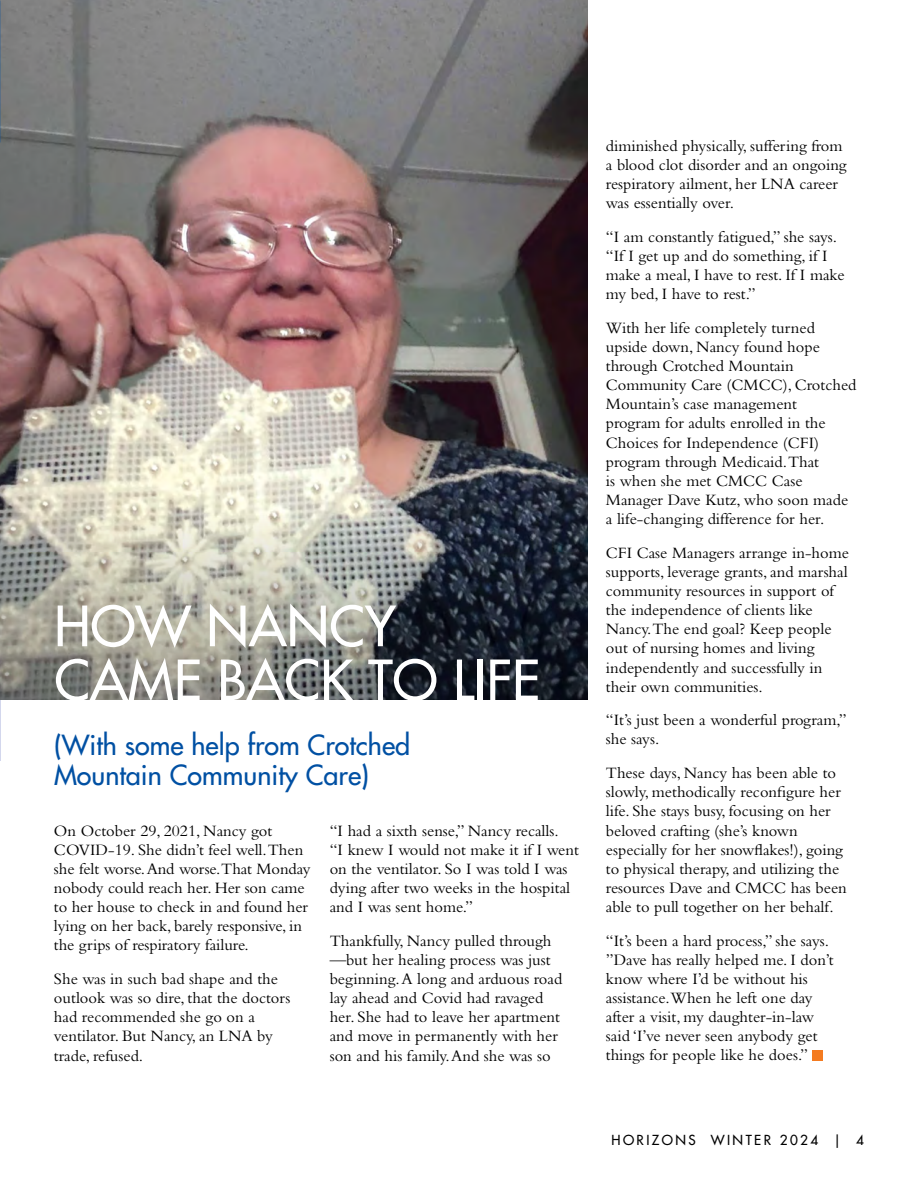
<style>
.page{position:relative;width:918px;height:1188px;background:#fff}
.page>*{position:absolute;margin:0;border:0;box-sizing:border-box;transform-origin:0 0}
.t1{font:54px/54px "Futura";color:#fff}
.t2{font:27px/30px "Futura";color:#0050a3}
.t3{font:16.5px/19px "Bembo";color:#000}
.t4{font:13.5px "Futura";letter-spacing:.18em;color:#000}
</style>
<div class="page">
<hr style="left:0;top:125px;width:1px;height:635px;background:#d3d7ed">
<img style="left:0;top:0;width:588px;height:700px">
<svg style="left:0;top:477px;width:588px;height:222px;background:#838580"></svg>
<div style="left:812px;top:1050px;width:10px;height:11px;background:#f47b20"></div>
<h1 class="t1" style="left:54px;top:600px;width:487px">HOW NANCY<br>CAME BACK TO LIFE</h1>
<h2 class="t2" style="left:54px;top:730px;width:358px">(With some help from Crotched<br>Mountain Community Care)</h2>
<p class="t3" style="left:54px;top:821px;width:258px">On October 29, 2021, Nancy got COVID-19. She didn’t feel well.Then she felt worse. And worse.That Monday nobody could reach her. Her son came to her house to check in and found her lying on her back, barely responsive, in the grips of respiratory failure.</p>
<p class="t3" style="left:54px;top:969px;width:238px">She was in such bad shape and the outlook was so dire, that the doctors had recommended she go on a ventilator. But Nancy, an LNA by trade, refused.</p>
<p class="t3" style="left:330px;top:821px;width:251px">“I had a sixth sense,” Nancy recalls.<br>“I knew I would not make it if I went on the ventilator. So I was told I was dying after two weeks in the hospital and I was sent home.”</p>
<p class="t3" style="left:330px;top:931px;width:234px">Thankfully, Nancy pulled through —but her healing process was just beginning. A long and arduous road lay ahead and Covid had ravaged her. She had to leave her apartment and move in permanently with her son and his family. And she was so</p>
<p class="t3" style="left:606px;top:136px;width:242px">diminished physically, suffering from a blood clot disorder and an ongoing respiratory ailment, her LNA career was essentially over.</p>
<p class="t3" style="left:606px;top:227px;width:240px">“I am constantly fatigued,” she says. “If I get up and do something, if I make a meal, I have to rest. If I make my bed, I have to rest.”</p>
<p class="t3" style="left:606px;top:318px;width:252px">With her life completely turned upside down, Nancy found hope through Crotched Mountain<br>Community Care (CMCC), Crotched<br>Mountain’s case management<br>program for adults enrolled in the<br>Choices for Independence (CFI) program through Medicaid.That<br>is when she met CMCC Case<br>Manager Dave Kutz, who soon made a life-changing difference for her.</p>
<p class="t3" style="left:606px;top:543px;width:245px">CFI Case Managers arrange in-home supports, leverage grants, and marshal community resources in support of the independence of clients like<br>Nancy.The end goal? Keep people out of nursing homes and living independently and successfully in their own communities.</p>
<p class="t3" style="left:606px;top:710px;width:242px">“It’s just been a wonderful program,” she says.</p>
<p class="t3" style="left:606px;top:763px;width:242px">These days, Nancy has been able to slowly, methodically reconfigure her life. She stays busy, focusing on her beloved crafting (she’s known especially for her snowflakes!), going to physical therapy, and utilizing the resources Dave and CMCC has been able to pull together on her behalf.</p>
<p class="t3" style="left:606px;top:931px;width:229px">“It’s been a hard process,” she says. ”Dave has really helped me. I don’t know where I’d be without his assistance.When he left one day after a visit, my daughter-in-law said ‘I’ve never seen anybody get things for people like he does.”</p>
<p class="t4" style="left:611px;top:1131px;width:254px">HORIZONS WINTER 2024 | 4</p>
</div>
